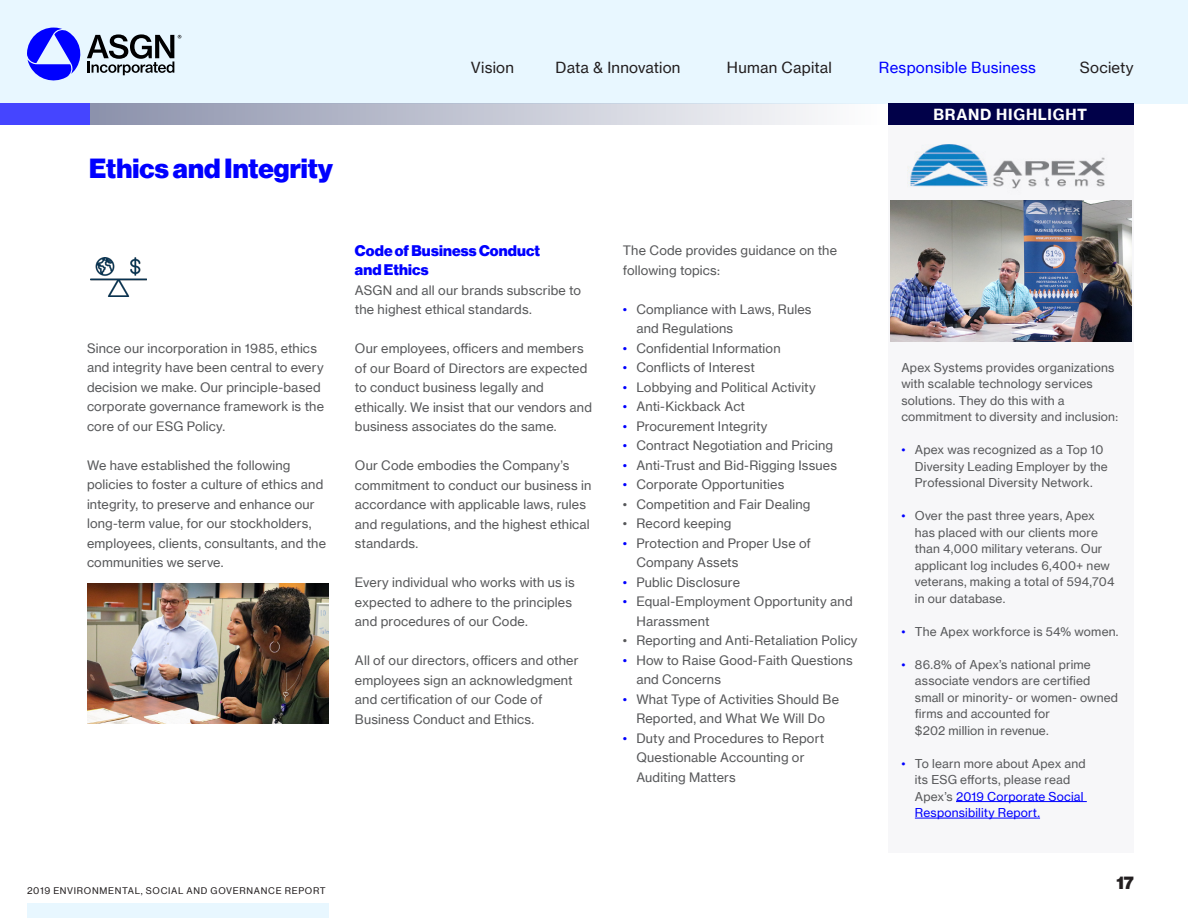
<style>
.page{position:relative;width:1188px;height:918px;background:#fff}
.page>*{position:absolute;margin:0;border:0;box-sizing:border-box;transform-origin:0 0}
.t1{font:27px "N Haas Grotesk DS Pro 95 Blk";letter-spacing:.005em;color:#00f}
.t2{font:18px "N Haas Grotesk DS Pro 95 Blk";color:#231f20}
.t3{font:15px "N Haas Grotesk TX Pro 55 Rg";letter-spacing:.015em;color:#231f20}
.t4{font:15px/19.5px "N Haas Grotesk DS Pro 95 Blk";letter-spacing:.01em;color:#00f}
.t5{font:15px "N Haas Grotesk TX Pro 55 Rg";letter-spacing:.015em;color:#00f}
.t6{font:15px "N Haas Grotesk TX Pro 75 Bd";letter-spacing:.05em;color:#fff}
.t7{font:12.75px/19.5px "N Haas Grotesk TX Pro 55 Rg";letter-spacing:.01em;color:#57585a}
.t8{font:12px/16.5px "N Haas Grotesk TX Pro 55 Rg";letter-spacing:.015em;color:#57585a}
.t9{font:9px "N Haas Grotesk TX Pro 55 Rg";letter-spacing:.075em;color:#231f20}
.s1{color:#00f}
</style>
<div class="page">
<div style="left:0;top:0;width:1188px;height:104px;background:#e8f7ff"></div>
<svg style="left:27px;top:28px;width:154px;height:53px"></svg>
<div style="left:27px;top:904px;width:302px;height:14px;background:#e8f7ff"></div>
<div style="left:89px;top:104px;width:791px;height:21px;background:linear-gradient(to right,#8b91ab,#fefefe)"></div>
<div style="left:0;top:104px;width:89px;height:21px;background:#4545ff"></div>
<img style="left:90px;top:257px;width:57px;height:40px">
<img style="left:87px;top:583px;width:242px;height:141px">
<div style="left:888px;top:114px;width:246px;height:739px;background:#f7f7f9"></div>
<div style="left:888px;top:104px;width:246px;height:21px;background:#010149"></div>
<img style="left:908px;top:144px;width:197px;height:57px">
<hr style="left:956px;top:801px;width:131px;height:1px;background:#00f">
<hr style="left:915px;top:818px;width:125px;height:1px;background:#00f">
<img style="left:890px;top:201px;width:242px;height:140px">
<p class="t1" style="left:89px;top:153px;width:245px">Ethics and Integrity</p>
<p class="t3" style="left:471px;top:59px;width:45px">Vision</p>
<p class="t3" style="left:556px;top:59px;width:127px">Data &amp; Innovation</p>
<p class="t3" style="left:727px;top:59px;width:107px">Human Capital</p>
<p class="t5" style="left:879px;top:59px;width:159px">Responsible Business</p>
<p class="t3" style="left:1080px;top:59px;width:55px">Society</p>
<p class="t6" style="left:933px;top:105px;width:155px">BRAND HIGHLIGHT</p>
<p class="t7" style="left:87px;top:338px;width:239px">Since our incorporation in 1985, ethics and integrity have been central to every decision we make. Our principle-based corporate governance framework is the core of our ESG Policy.</p>
<p class="t7" style="left:87px;top:455px;width:241px">We have established the following policies to foster a culture of ethics and integrity, to preserve and enhance our long-term value, for our stockholders, employees, clients, consultants, and the communities we serve.</p>
<p class="t4" style="left:355px;top:241px;width:187px">Code of Business Conduct and Ethics</p>
<p class="t7" style="left:355px;top:280px;width:228px">ASGN and all our brands subscribe to the highest ethical standards.</p>
<p class="t7" style="left:355px;top:339px;width:239px">Our employees, officers and members of our Board of Directors are expected to conduct business legally and ethically. We insist that our vendors and business associates do the same.</p>
<p class="t7" style="left:355px;top:456px;width:238px">Our Code embodies the Company’s commitment to conduct our business in accordance with applicable laws, rules and regulations, and the highest ethical standards.</p>
<p class="t7" style="left:355px;top:573px;width:221px">Every individual who works with us is expected to adhere to the principles and procedures of our Code.</p>
<p class="t7" style="left:355px;top:651px;width:225px">All of our directors, officers and other employees sign an acknowledgment and certification of our Code of Business Conduct and Ethics.</p>
<p class="t7" style="left:623px;top:241px;width:216px">The Code provides guidance on the following topics:</p>
<p class="t7" style="left:636px;top:299px;width:177px;text-indent:-14px"><span class="s1">•</span> Compliance with Laws, Rules and Regulations</p>
<p class="t7" style="left:623px;top:338px;width:159px"><span class="s1">•</span> Confidential Information</p>
<p class="t7" style="left:623px;top:358px;width:134px"><span class="s1">•</span> Conflicts of Interest</p>
<p class="t7" style="left:623px;top:377px;width:194px"><span class="s1">•</span> Lobbying and Political Activity</p>
<p class="t7" style="left:623px;top:397px;width:124px"><span class="s1">•</span> Anti-Kickback Act</p>
<p class="t7" style="left:623px;top:416px;width:146px"><span class="s1">•</span> Procurement Integrity</p>
<p class="t7" style="left:623px;top:436px;width:212px"><span class="s1">•</span> Contract Negotiation and Pricing</p>
<p class="t7" style="left:623px;top:455px;width:216px"><span class="s1">•</span> Anti-Trust and Bid-Rigging Issues</p>
<p class="t7" style="left:623px;top:475px;width:163px"><span class="s1">•</span> Corporate Opportunities</p>
<p class="t7" style="left:623px;top:494px;width:189px">• Competition and Fair Dealing</p>
<p class="t7" style="left:623px;top:514px;width:110px">• Record keeping</p>
<p class="t7" style="left:636px;top:533px;width:176px;text-indent:-14px"><span class="s1">•</span> Protection and Proper Use of<br>Company Assets</p>
<p class="t7" style="left:623px;top:572px;width:119px"><span class="s1">•</span> Public Disclosure</p>
<p class="t7" style="left:636px;top:592px;width:218px;text-indent:-14px"><span class="s1">•</span> Equal-Employment Opportunity and<br>Harassment</p>
<p class="t7" style="left:623px;top:631px;width:236px">• Reporting and Anti-Retaliation Policy</p>
<p class="t7" style="left:636px;top:650px;width:218px;text-indent:-14px"><span class="s1">•</span> How to Raise Good-Faith Questions and Concerns</p>
<p class="t7" style="left:623px;top:689px;width:218px;text-align:center"><span class="s1">•</span> What Type of Activities Should Be<br>Reported, and What We Will Do</p>
<p class="t7" style="left:636px;top:728px;width:189px;text-indent:-14px"><span class="s1">•</span> Duty and Procedures to Report<br>Questionable Accounting or<br>Auditing Matters</p>
<p class="t9" style="left:27px;top:886px;width:300px">2019 ENVIRONMENTAL, SOCIAL AND GOVERNANCE REPORT</p>
<p class="t8" style="left:901px;top:359px;width:218px">Apex Systems provides organizations with scalable technology services solutions. They do this with a commitment to diversity and inclusion:</p>
<p class="t8" style="left:915px;top:442px;width:195px;text-indent:-14px"><span class="s1">•</span> Apex was recognized as a Top 10<br>Diversity Leading Employer by the<br>Professional Diversity Network.</p>
<p class="t8" style="left:915px;top:508px;width:201px;text-indent:-14px"><span class="s1">•</span> Over the past three years, Apex has placed with our clients more than 4,000 military veterans. Our applicant log includes 6,400+ new veterans, making a total of 594,704 in our database.</p>
<p class="t8" style="left:901px;top:623px;width:219px"><span class="s1">•</span> The Apex workforce is 54% women.</p>
<p class="t8" style="left:915px;top:656px;width:205px;text-indent:-14px"><span class="s1">•</span> 86.8% of Apex’s national prime associate vendors are certified small or minority- or women- owned firms and accounted for<br>$202 million in revenue.</p>
<p class="t8" style="left:915px;top:755px;width:172px;text-indent:-14px"><span class="s1">•</span> To learn more about Apex and its ESG efforts, please read<br>Apex’s <span class="s1">2019 Corporate Social<br>Responsibility Report.</span></p>
<h2 class="t2" style="left:1116px;top:872px;width:19px">17</h2>
</div>
